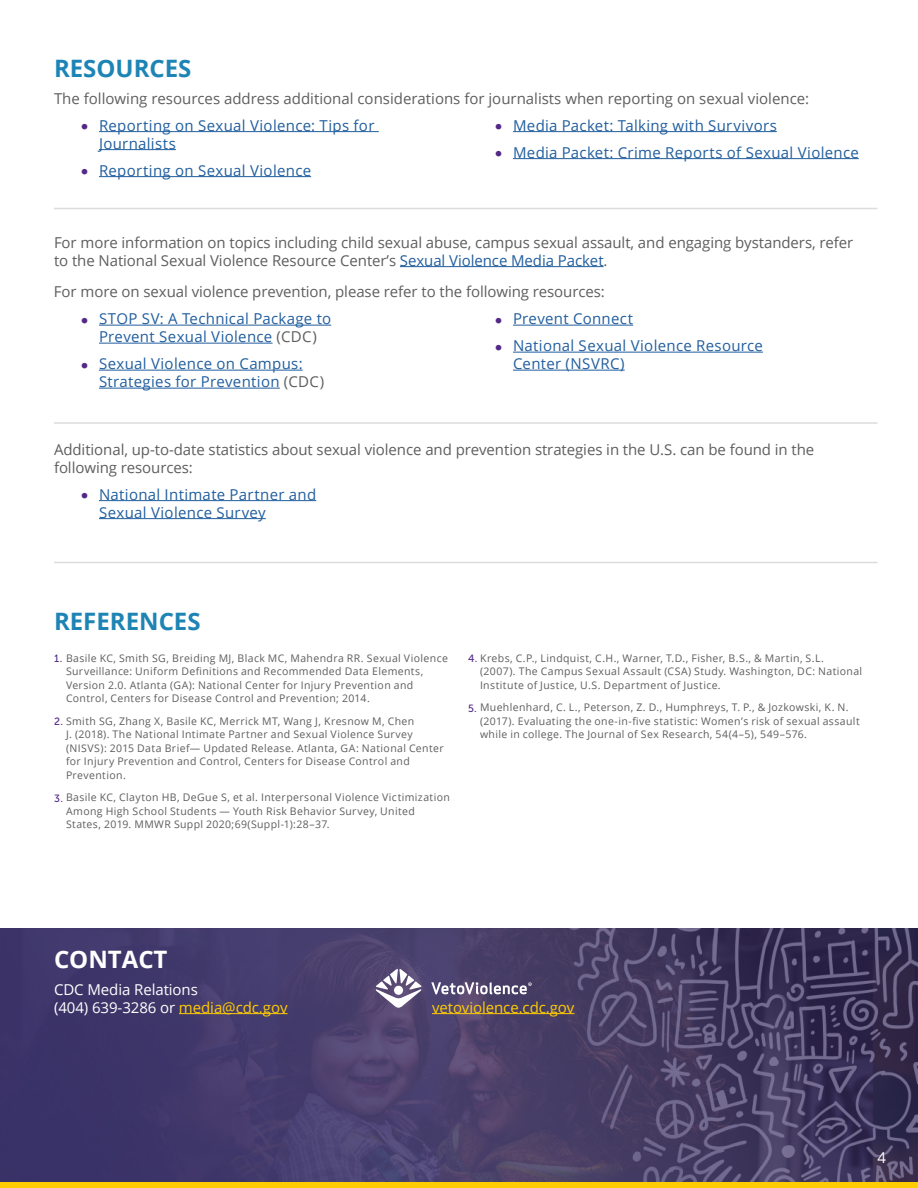
<style>
.page{position:relative;width:918px;height:1188px;background:#fff}
.page>*{position:absolute;margin:0;border:0;box-sizing:border-box;transform-origin:0 0}
.t1{font:700 24px "Open Sans";color:#1e84b4}
.Subhead{font:700 24px "Open Sans";color:#1d85b6}
.Subhead-2{font:700 24px "Open Sans";color:#fff}
.Definitions_Body{font:15px/18px "Open Sans";letter-spacing:-.005em;color:#5e5e5e}
.Lbody{font:15px/18px "Open Sans";letter-spacing:.02em;color:#215e9e}
.Body{font:15px "Open Sans";letter-spacing:-.005em;color:#5e5e5e}
.t2{font:15px/18px "Open Sans";letter-spacing:-.005em;color:#fff}
.Page4{font:15px "Open Sans";letter-spacing:-.005em;color:#ffcc02}
.t3{font:15px "Museo Sans 900";color:#532987}
.Lbody-2{font:10.5px/13.5px "Open Sans";letter-spacing:.035em;color:#5e5e5e}
.s1{color:#215e9e}
.s2{color:#5e5e5e}
.s3{font-family:"Museo Sans 500";color:#532987}
.s4{color:#ffcc02}
</style>
<div class="page">
<img style="left:0;top:928px;width:918px;height:254px">
<div style="left:0;top:1182px;width:918px;height:6px;background:#ffcc02"></div>
<hr style="left:99px;top:131px;width:280px;height:1px;background:#215e9e">
<hr style="left:99px;top:149px;width:77px;height:1px;background:#215e9e">
<hr style="left:99px;top:176px;width:212px;height:1px;background:#215e9e">
<hr style="left:513px;top:131px;width:264px;height:1px;background:#215e9e">
<hr style="left:513px;top:158px;width:346px;height:1px;background:#215e9e">
<hr style="left:400px;top:266px;width:204px;height:1px;background:#215e9e">
<hr style="left:99px;top:325px;width:232px;height:1px;background:#215e9e">
<hr style="left:99px;top:343px;width:174px;height:1px;background:#215e9e">
<hr style="left:99px;top:370px;width:204px;height:1px;background:#215e9e">
<hr style="left:99px;top:388px;width:181px;height:1px;background:#215e9e">
<hr style="left:513px;top:325px;width:120px;height:1px;background:#215e9e">
<hr style="left:513px;top:352px;width:250px;height:1px;background:#215e9e">
<hr style="left:513px;top:370px;width:112px;height:1px;background:#215e9e">
<hr style="left:99px;top:500px;width:217px;height:1px;background:#215e9e">
<hr style="left:99px;top:518px;width:167px;height:1px;background:#215e9e">
<hr style="left:432px;top:1013px;width:142px;height:1px;background:#ffcc02">
<svg style="left:431px;top:982px;width:101px;height:12px"></svg>
<svg style="left:376px;top:969px;width:46px;height:39px"></svg>
<hr style="left:179px;top:1013px;width:109px;height:1px;background:#ffcc02">
<hr style="left:54px;top:208px;width:824px;height:1px;background:#dcdcdc">
<hr style="left:54px;top:422px;width:824px;height:2px;background:#dcdcdc">
<hr style="left:54px;top:562px;width:824px;height:1px;background:#dcdcdc">
<h2 class="Subhead" style="left:54px;top:51px;width:139px">RESOURCES</h2>
<p class="Definitions_Body" style="left:54px;top:89px;width:757px">The following resources address additional considerations for journalists when reporting on sexual violence:</p>
<p class="t3" style="left:81px;top:117px;width:8px">•</p>
<p class="Lbody" style="left:99px;top:116px;width:277px">Reporting on Sexual Violence: Tips for<br>Journalists</p>
<p class="t3" style="left:81px;top:162px;width:8px">•</p>
<p class="Lbody" style="left:99px;top:161px;width:214px">Reporting on Sexual Violence</p>
<p class="t3" style="left:495px;top:117px;width:8px">•</p>
<p class="Lbody" style="left:513px;top:116px;width:265px">Media Packet: Talking with Survivors</p>
<p class="t3" style="left:495px;top:144px;width:8px">•</p>
<p class="Lbody" style="left:513px;top:143px;width:347px">Media Packet: Crime Reports of Sexual Violence</p>
<p class="Definitions_Body" style="left:54px;top:233px;width:801px">For more information on topics including child sexual abuse, campus sexual assault, and engaging bystanders, refer to the National Sexual Violence Resource Center’s <span class="s1">Sexual Violence Media Packet</span>.</p>
<p class="Body" style="left:54px;top:281px;width:552px">For more on sexual violence prevention, please refer to the following resources:</p>
<p class="t3" style="left:81px;top:311px;width:8px">•</p>
<p class="Lbody" style="left:99px;top:309px;width:234px">STOP SV: A Technical Package to<br>Prevent Sexual Violence <span class="s2">(CDC)</span></p>
<p class="t3" style="left:81px;top:356px;width:8px">•</p>
<p class="Lbody" style="left:99px;top:354px;width:227px">Sexual Violence on Campus:<br>Strategies for Prevention <span class="s2">(CDC)</span></p>
<p class="t3" style="left:495px;top:311px;width:8px">•</p>
<p class="Lbody" style="left:513px;top:309px;width:122px">Prevent Connect</p>
<p class="t3" style="left:495px;top:338px;width:8px">•</p>
<p class="Lbody" style="left:513px;top:336px;width:251px">National Sexual Violence Resource<br>Center (NSVRC)</p>
<p class="Definitions_Body" style="left:54px;top:440px;width:762px">Additional, up-to-date statistics about sexual violence and prevention strategies in the U.S. can be found in the following resources:</p>
<p class="t3" style="left:81px;top:486px;width:8px">•</p>
<p class="Lbody" style="left:99px;top:485px;width:219px">National Intimate Partner and<br>Sexual Violence Survey</p>
<h2 class="t1" style="left:54px;top:604px;width:148px">REFERENCES</h2>
<p class="Lbody-2" style="left:54px;top:651px;width:395px"><span class="s3">1.</span> Basile KC, Smith SG, Breiding MJ, Black MC, Mahendra RR. Sexual Violence</p>
<p class="Lbody-2" style="left:66px;top:664px;width:359px">Surveillance: Uniform Definitions and Recommended Data Elements,<br>Version 2.0. Atlanta (GA): National Center for Injury Prevention and<br>Control, Centers for Disease Control and Prevention; 2014.</p>
<p class="Lbody-2" style="left:54px;top:714px;width:362px"><span class="s3">2.</span> Smith SG, Zhang X, Basile KC, Merrick MT, Wang J, Kresnow M, Chen</p>
<p class="Lbody-2" style="left:66px;top:727px;width:379px">J. (2018). The National Intimate Partner and Sexual Violence Survey (NISVS): 2015 Data Brief— Updated Release. Atlanta, GA: National Center for Injury Prevention and Control, Centers for Disease Control and Prevention.</p>
<p class="Lbody-2" style="left:54px;top:790px;width:397px"><span class="s3">3.</span> Basile KC, Clayton HB, DeGue S, et al. Interpersonal Violence Victimization</p>
<p class="Lbody-2" style="left:66px;top:804px;width:351px">Among High School Students — Youth Risk Behavior Survey, United<br>States, 2019. MMWR Suppl 2020;69(Suppl-1):28–37.</p>
<p class="Lbody-2" style="left:468px;top:651px;width:357px"><span class="s3">4.</span> Krebs, C.P., Lindquist, C.H., Warner, T.D., Fisher, B.S., &amp; Martin, S.L.</p>
<p class="Lbody-2" style="left:480px;top:664px;width:384px">(2007). The Campus Sexual Assault (CSA) Study. Washington, DC: National<br>Institute of Justice, U.S. Department of Justice.</p>
<p class="Lbody-2" style="left:468px;top:700px;width:382px"><span class="s3">5.</span> Muehlenhard, C. L., Peterson, Z. D., Humphreys, T. P., &amp; Jozkowski, K. N.</p>
<p class="Lbody-2" style="left:480px;top:714px;width:381px">(2017). Evaluating the one-in-five statistic: Women’s risk of sexual assault while in college. The Journal of Sex Research, 54(4–5), 549–576.</p>
<h2 class="Subhead-2" style="left:54px;top:942px;width:115px">CONTACT</h2>
<p class="t2" style="left:54px;top:980px;width:235px">CDC Media Relations<br>(404) 639-3286 or <span class="s4">media@cdc.gov</span></p>
<p class="Page4" style="left:432px;top:997px;width:144px">vetoviolence.cdc.gov</p>
<h2 class="t2" style="left:878px;top:1148px;width:10px">4</h2>
</div>
